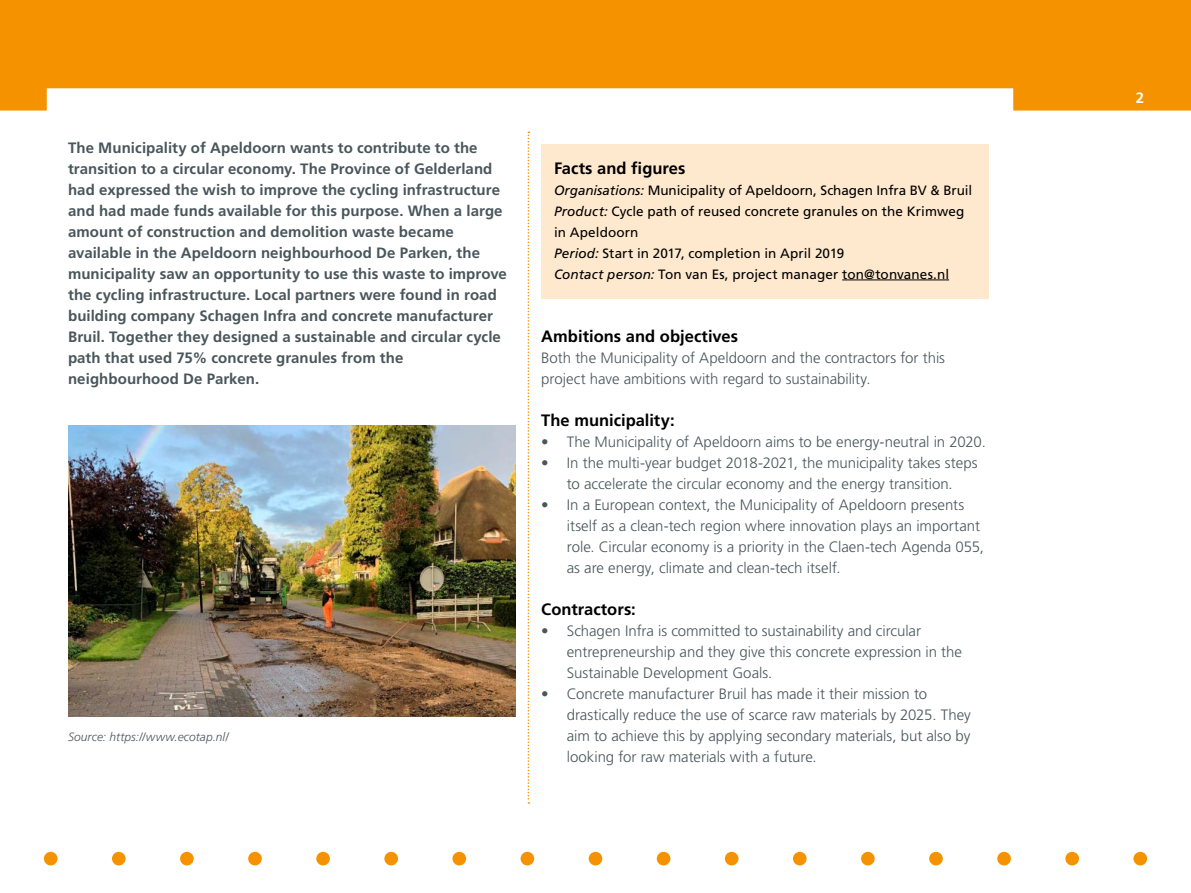
<style>
.page{position:relative;width:1191px;height:893px;background:#fff}
.page>*{position:absolute;margin:0;border:0;box-sizing:border-box;transform-origin:0 0}
.P_HR_Tussenkop{font:700 16.5px "Frutiger LT Std";color:#000}
.P_HR_Kaderkop_Oranje{font:700 16.5px "Frutiger LT Std";letter-spacing:.005em;color:#000}
.P_HR_Broodtekst{font:300 15px/21px "Frutiger LT Std";letter-spacing:-.005em;color:#49565b}
.P_HR_Inleiding{font:700 15px/21px "Frutiger LT Std";letter-spacing:.005em;color:#49565b}
.t1{font:700 15px "Frutiger LT Std";color:#fff}
.P_HR_Kadertekst_Oran{font:13.5px/21px "Frutiger LT Std";letter-spacing:.005em;color:#000}
.P_HR_Bijschrift{font:italic 300 12px "Frutiger LT Std";letter-spacing:.005em;color:#49565b}
.s1{font-style:italic}
</style>
<div class="page">
<div style="left:44px;top:852px;width:13px;height:13px;background:#f59200;border-radius:50%"></div>
<div style="left:112px;top:852px;width:14px;height:13px;background:#f59200;border-radius:50%"></div>
<div style="left:180px;top:852px;width:14px;height:13px;background:#f59200;border-radius:50%"></div>
<div style="left:248px;top:852px;width:14px;height:13px;background:#f59200;border-radius:50%"></div>
<div style="left:316px;top:852px;width:14px;height:13px;background:#f59200;border-radius:50%"></div>
<div style="left:384px;top:852px;width:14px;height:13px;background:#f59200;border-radius:50%"></div>
<div style="left:452px;top:852px;width:14px;height:13px;background:#f59200;border-radius:50%"></div>
<div style="left:520px;top:852px;width:14px;height:13px;background:#f59200;border-radius:50%"></div>
<div style="left:588px;top:852px;width:14px;height:13px;background:#f59200;border-radius:50%"></div>
<div style="left:657px;top:852px;width:13px;height:13px;background:#f59200;border-radius:50%"></div>
<div style="left:725px;top:852px;width:13px;height:13px;background:#f59200;border-radius:50%"></div>
<div style="left:793px;top:852px;width:13px;height:13px;background:#f59200;border-radius:50%"></div>
<div style="left:861px;top:852px;width:13px;height:13px;background:#f59200;border-radius:50%"></div>
<div style="left:929px;top:852px;width:13px;height:13px;background:#f59200;border-radius:50%"></div>
<div style="left:997px;top:852px;width:14px;height:13px;background:#f59200;border-radius:50%"></div>
<div style="left:1065px;top:852px;width:14px;height:13px;background:#f59200;border-radius:50%"></div>
<div style="left:1133px;top:852px;width:14px;height:13px;background:#f59200;border-radius:50%"></div>
<svg style="left:527px;top:132px;width:2px;height:672px"></svg>
<svg style="left:0;top:0;width:1191px;height:111px;fill:#f59200"></svg>
<img style="left:68px;top:426px;width:448px;height:290px">
<div style="left:541px;top:144px;width:447px;height:51px;background:#fee9ce"></div>
<div style="left:541px;top:188px;width:447px;height:69px;background:#fee9ce"></div>
<div style="left:541px;top:251px;width:447px;height:48px;background:#fee9ce"></div>
<hr style="left:842px;top:280px;width:107px;height:1px;background:#000">
<p class="P_HR_Inleiding" style="left:68px;top:137px;width:440px">The Municipality of Apeldoorn wants to contribute to the transition to a circular economy. The Province of Gelderland had expressed the wish to improve the cycling infrastructure and had made funds available for this purpose. When a large amount of construction and demolition waste became available in the Apeldoorn neighbourhood De Parken, the municipality saw an opportunity to use this waste to improve the cycling infrastructure. Local partners were found in road building company Schagen Infra and concrete manufacturer Bruil. Together they designed a sustainable and circular cycle path that used 75% concrete granules from the neighbourhood De Parken.</p>
<p class="P_HR_Bijschrift" style="left:68px;top:730px;width:162px">Source: https://www.ecotap.nl/</p>
<p class="P_HR_Kaderkop_Oranje" style="left:554px;top:158px;width:133px">Facts and figures</p>
<p class="P_HR_Kadertekst_Oran" style="left:554px;top:179px;width:420px"><span class="s1">Organisations:</span> Municipality of Apeldoorn, Schagen Infra BV &amp; Bruil</p>
<p class="P_HR_Kadertekst_Oran" style="left:554px;top:200px;width:412px"><span class="s1">Product:</span> Cycle path of reused concrete granules on the Krimweg in Apeldoorn</p>
<p class="P_HR_Kadertekst_Oran" style="left:554px;top:242px;width:292px"><span class="s1">Period:</span> Start in 2017, completion in April 2019</p>
<p class="P_HR_Kadertekst_Oran" style="left:554px;top:263px;width:396px"><span class="s1">Contact person:</span> Ton van Es, project manager ton@tonvanes.nl</p>
<h5 class="P_HR_Tussenkop" style="left:541px;top:326px;width:198px">Ambitions and objectives</h5>
<p class="P_HR_Broodtekst" style="left:541px;top:347px;width:405px">Both the Municipality of Apeldoorn and the contractors for this project have ambitions with regard to sustainability.</p>
<h5 class="P_HR_Tussenkop" style="left:541px;top:410px;width:135px">The municipality:</h5>
<p class="P_HR_Broodtekst" style="left:541px;top:431px;width:446px">• The Municipality of Apeldoorn aims to be energy-neutral in 2020.</p>
<p class="P_HR_Broodtekst" style="left:541px;top:452px;width:438px;text-align:center">• In the multi-year budget 2018-2021, the municipality takes steps to accelerate the circular economy and the energy transition.</p>
<p class="P_HR_Broodtekst" style="left:567px;top:494px;width:419px;text-indent:-26px">• In a European context, the Municipality of Apeldoorn presents itself as a clean-tech region where innovation plays an important role. Circular economy is a priority in the Claen-tech Agenda 055, as are energy, climate and clean-tech itself.</p>
<h5 class="P_HR_Tussenkop" style="left:541px;top:599px;width:96px">Contractors:</h5>
<p class="P_HR_Broodtekst" style="left:567px;top:620px;width:397px;text-indent:-26px">• Schagen Infra is committed to sustainability and circular entrepreneurship and they give this concrete expression in the<br>Sustainable Development Goals.</p>
<p class="P_HR_Broodtekst" style="left:567px;top:683px;width:406px;text-indent:-26px">• Concrete manufacturer Bruil has made it their mission to drastically reduce the use of scarce raw materials by 2025. They aim to achieve this by applying secondary materials, but also by looking for raw materials with a future.</p>
<p class="t1" style="left:1135px;top:89px;width:10px">2</p>
</div>
